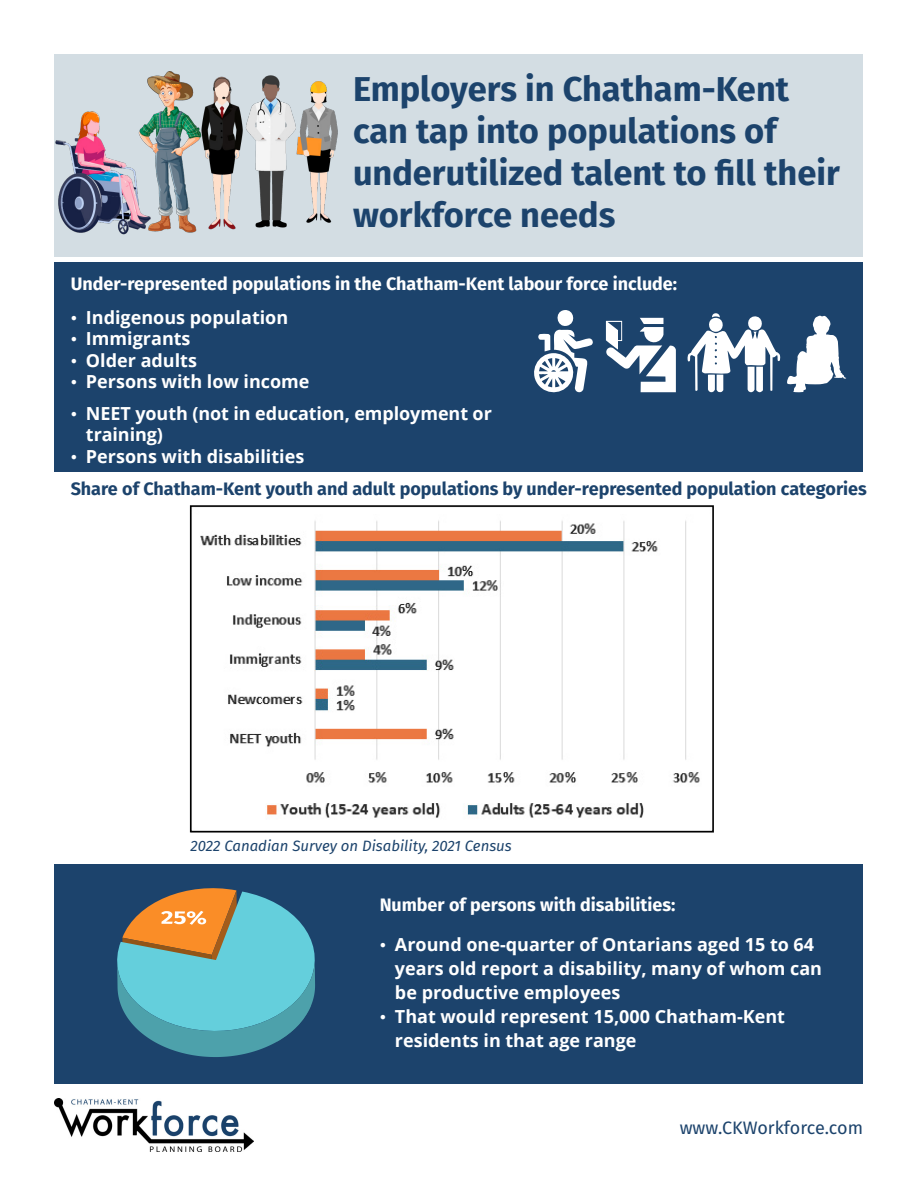
<style>
.page{position:relative;width:918px;height:1188px;background:#fff}
.page>*{position:absolute;margin:0;border:0;box-sizing:border-box;transform-origin:0 0}
.t1{font:700 34.5px/42px "Fira Sans";color:#1c436c}
.t2{font:700 18px/24px "Open Sans";color:#fff}
.t3{font:700 18px "Fira Sans";color:#fff}
.t4{font:700 18px "Fira Sans";color:#1c436c}
.t5{font:18px "Fira Sans";color:#1c436c}
.t6{font:italic 15px "Fira Sans";color:#1c436c}
.s1{font-family:"Times New Roman";font-weight:400}
</style>
<div class="page">
<img style="left:54px;top:1098px;width:200px;height:54px">
<div style="left:55px;top:55px;width:808px;height:202px;background:#d3dde3"></div>
<div style="left:55px;top:263px;width:808px;height:209px;background:#1c436c"></div>
<div style="left:55px;top:864px;width:808px;height:219px;background:#1c436c"></div>
<img style="left:200px;top:520px;width:500px;height:298px">
<div style="left:190px;top:505px;width:524px;height:327px;border:2px solid #000"></div>
<svg style="left:117px;top:888px;width:198px;height:169px"></svg>
<svg style="left:605px;top:318px;width:71px;height:74px"></svg>
<svg style="left:687px;top:313px;width:94px;height:80px"></svg>
<svg style="left:787px;top:315px;width:60px;height:77px"></svg>
<svg style="left:534px;top:310px;width:59px;height:83px"></svg>
<img style="left:56px;top:71px;width:281px;height:164px">
<h1 class="t1" style="left:353px;top:66px;width:488px">Employers in Chatham-Kent can tap into populations of underutilized talent to fill their workforce needs</h1>
<p class="t3" style="left:71px;top:269px;width:608px">Under-represented populations in the Chatham-Kent labour force include:</p>
<p class="t2" style="left:71px;top:305px;width:219px"><span class="s1">•</span> Indigenous population</p>
<p class="t2" style="left:71px;top:326px;width:121px"><span class="s1">•</span> Immigrants</p>
<p class="t2" style="left:71px;top:348px;width:128px"><span class="s1">•</span> Older adults</p>
<p class="t2" style="left:71px;top:369px;width:240px"><span class="s1">•</span> Persons with low income</p>
<p class="t2" style="left:86px;top:402px;width:407px;line-height:21.6px;text-indent:-15px"><span class="s1">•</span> NEET youth (not in education, employment or training)</p>
<p class="t2" style="left:71px;top:444px;width:235px"><span class="s1">•</span> Persons with disabilities</p>
<h1 class="t4" style="left:71px;top:474px;width:798px">Share of Chatham-Kent youth and adult populations by under-represented population categories</h1>
<p class="t6" style="left:190px;top:834px;width:323px">2022 Canadian Survey on Disability, 2021 Census</p>
<p class="t3" style="left:380px;top:889px;width:297px">Number of persons with disabilities:</p>
<p class="t2" style="left:395px;top:932px;width:429px;text-indent:-15px"><span class="s1">•</span> Around one-quarter of Ontarians aged 15 to 64 years old report a disability, many of whom can be productive employees</p>
<p class="t2" style="left:395px;top:1004px;width:392px;text-indent:-15px"><span class="s1">•</span> That would represent 15,000 Chatham-Kent residents in that age range</p>
<p class="t5" style="left:680px;top:1114px;width:185px">www.CKWorkforce.com</p>
</div>
